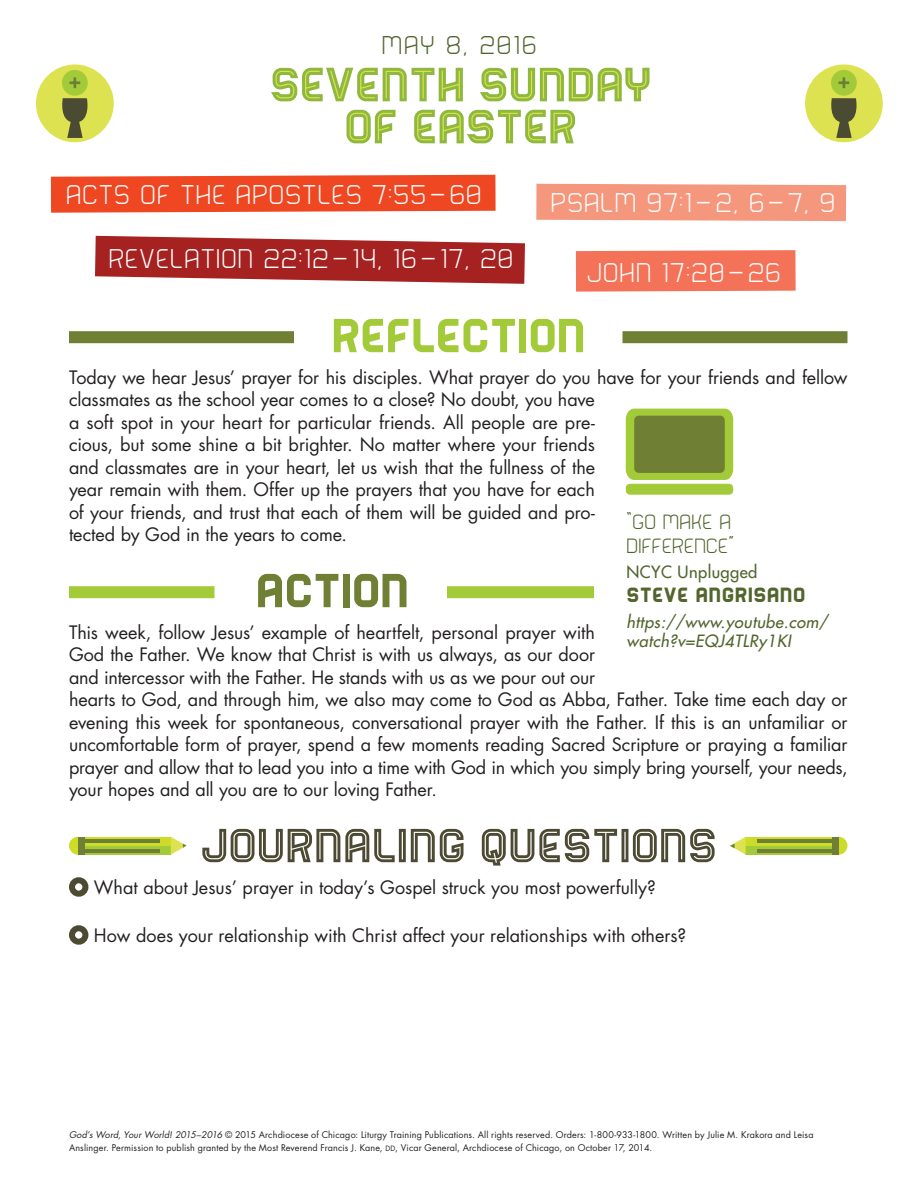
<style>
.page{position:relative;width:918px;height:1188px;background:#fff}
.page>*{position:absolute;margin:0;border:0;box-sizing:border-box;transform-origin:0 0}
.h1_green{font:55.5px/42px "Bender Inline Only";color:#dbe251;text-align:center}
.text{font:55.5px "Bender Inline";color:#4c4a32}
.h2-reflection-green{font:55.5px "Bender Solid";color:#a3cb39}
.h2-action-green-inde{font:55.5px "Bender Solid";color:#6f8035}
.citation{font:100 31.5px "Bender";letter-spacing:.05em;color:#fff}
.date-green{font:100 30px "Bender";letter-spacing:.075em;color:#52652d}
.sidbar-h1{font:100 24px/24px "Bender";letter-spacing:.025em;color:#52652d}
.sidebar-source{font:24px "Bender Solid";letter-spacing:.025em;color:#52652d}
.text-2{font:18px/22.5px "Futura Std";letter-spacing:-.005em;color:#231f20}
.questions{font:18px "Futura Std";color:#231f20}
.sidebar_contributor{font:italic 500 16.5px/19.5px "Futura Std";letter-spacing:.025em;color:#52652d}
.sidebar_contributor-2{font:500 16.5px "Futura Std";letter-spacing:.025em;color:#52652d}
.text-copyright{font:9px/13.5px "Futura Std";letter-spacing:.015em;color:#231f20}
.s1{font-style:italic}
.s2{font-family:"Futura Std Book SC800";font-size:7.2px;color:#221e1f}
</style>
<div class="page">
<div style="left:36px;top:65px;width:78px;height:77px;background:#dce250;border-radius:50%"></div>
<div style="left:62px;top:70px;width:26px;height:26px;background:#a3cb39;border-radius:50%"></div>
<svg style="left:69px;top:77px;width:11px;height:11px"></svg>
<svg style="left:62px;top:98px;width:26px;height:40px"></svg>
<div style="left:805px;top:65px;width:78px;height:77px;background:#dce250;border-radius:50%"></div>
<div style="left:831px;top:70px;width:26px;height:26px;background:#a3cb39;border-radius:50%"></div>
<svg style="left:839px;top:77px;width:10px;height:11px"></svg>
<svg style="left:831px;top:98px;width:26px;height:40px"></svg>
<div style="left:576px;top:250px;width:220px;height:42px;background:#f37258"></div>
<svg style="left:95px;top:236px;width:430px;height:48px;background:#b34544"></svg>
<svg style="left:51px;top:175px;width:445px;height:38px;background:#ef502d"></svg>
<div style="left:536px;top:184px;width:310px;height:37px;background:#f5977d"></div>
<div style="left:69px;top:331px;width:225px;height:12px;background:#6f8035"></div>
<div style="left:622px;top:331px;width:226px;height:12px;background:#6f8035"></div>
<div style="left:69px;top:586px;width:145px;height:12px;background:#a3cb39"></div>
<div style="left:447px;top:586px;width:147px;height:12px;background:#a3cb39"></div>
<svg style="left:85px;top:837px;width:86px;height:9px"></svg>
<svg style="left:85px;top:846px;width:86px;height:9px"></svg>
<svg style="left:171px;top:837px;width:15px;height:18px"></svg>
<svg style="left:69px;top:837px;width:9px;height:18px"></svg>
<div style="left:78px;top:837px;width:7px;height:18px;background:#6f8035"></div>
<hr style="left:83px;top:839px;width:77px;height:3px;background:#6f8035">
<hr style="left:83px;top:849px;width:77px;height:3px;background:#6f8035">
<svg style="left:746px;top:837px;width:86px;height:9px"></svg>
<svg style="left:746px;top:846px;width:86px;height:9px"></svg>
<svg style="left:730px;top:837px;width:16px;height:18px"></svg>
<svg style="left:838px;top:837px;width:10px;height:18px"></svg>
<div style="left:832px;top:837px;width:6px;height:18px;background:#6f8035"></div>
<hr style="left:757px;top:839px;width:77px;height:3px;background:#6f8035">
<hr style="left:757px;top:849px;width:77px;height:3px;background:#6f8035">
<div style="left:69px;top:877px;width:19px;height:20px;border:6px solid #4c4a32;border-radius:50%"></div>
<div style="left:69px;top:925px;width:19px;height:20px;border:6px solid #4c4a32;border-radius:50%"></div>
<svg style="left:271px;top:67px;width:379px;height:77px"></svg>
<svg style="left:626px;top:409px;width:107px;height:71px;background:#a4cb3e"></svg>
<div style="left:634px;top:416px;width:91px;height:57px;background:#6f8035;border-radius:5px"></div>
<div style="left:626px;top:484px;width:107px;height:11px;background:#a3cb39;border-radius:4px"></div>
<p class="date-green" style="left:382px;top:30px;width:156px">MAY 8, 2016</p>
<p class="h1_green" style="left:270px;top:61px;width:383px">Seventh Sunday of Easter</p>
<p class="citation" style="left:66px;top:178px;width:417px">ACTS OF THE APOSTLES 7:55–60</p>
<p class="citation" style="left:551px;top:186px;width:285px">PSALM 97:1–2, 6–7, 9</p>
<p class="citation" style="left:109px;top:242px;width:406px">REVELATION 22:12–14, 16–17, 20</p>
<p class="citation" style="left:587px;top:256px;width:195px">JOHN 17:20–26</p>
<p class="h2-reflection-green" style="left:331px;top:307px;width:256px">REFLECTION</p>
<p class="text-2" style="left:69px;top:366px;width:780px">Today we hear Jesus’ prayer for his disciples. What prayer do you have for your friends and fellow classmates as the school year comes to a close? No doubt, you have<br>a soft spot in your heart for particular friends. All people are pre-<br>cious, but some shine a bit brighter. No matter where your friends<br>and classmates are in your heart, let us wish that the fullness of the<br>year remain with them. Offer up the prayers that you have for each<br>of your friends, and trust that each of them will be guided and pro-<br>tected by God in the years to come.</p>
<p class="h2-action-green-inde" style="left:255px;top:562px;width:155px">ACTION</p>
<p class="text-2" style="left:69px;top:621px;width:780px">This week, follow Jesus’ example of heartfelt, personal prayer with<br>God the Father. We know that Christ is with us always, as our door<br>and intercessor with the Father. He stands with us as we pour out our<br>hearts to God, and through him, we also may come to God as Abba, Father. Take time each day or evening this week for spontaneous, conversational prayer with the Father. If this is an unfamiliar or uncomfortable form of prayer, spend a few moments reading Sacred Scripture or praying a familiar prayer and allow that to lead you into a time with God in which you simply bring yourself, your needs, your hopes and all you are to our loving Father.</p>
<p class="text" style="left:200px;top:817px;width:519px">JOURNALING QUESTIONS</p>
<p class="questions" style="left:94px;top:876px;width:563px">What about Jesus’ prayer in today’s Gospel struck you most powerfully?</p>
<p class="questions" style="left:94px;top:924px;width:594px">How does your relationship with Christ affect your relationships with others?</p>
<p class="sidbar-h1" style="left:627px;top:508px;width:109px">“GO MAKE A<br>DIFFERENCE”</p>
<p class="sidebar_contributor-2" style="left:627px;top:562px;width:132px">NCYC Unplugged</p>
<p class="sidebar-source" style="left:627px;top:583px;width:180px">STEVE ANGRISANO</p>
<p class="sidebar_contributor" style="left:627px;top:612px;width:203px">https://www.youtube.com/ watch?v=EQJ4TLRy1KI</p>
<p class="text-copyright" style="left:69px;top:1128px;width:746px"><span class="s1">God’s Word, Your World! 2015–2016</span> © 2015 Archdiocese of Chicago: Liturgy Training Publications. All rights reserved. Orders: 1-800-933-1800. Written by Julie M. Krakora and Leisa<br>Anslinger. Permission to publish granted by the Most Reverend Francis J. Kane, <span class="s2">dd</span>, Vicar General, Archdiocese of Chicago, on October 17, 2014.</p>
</div>
